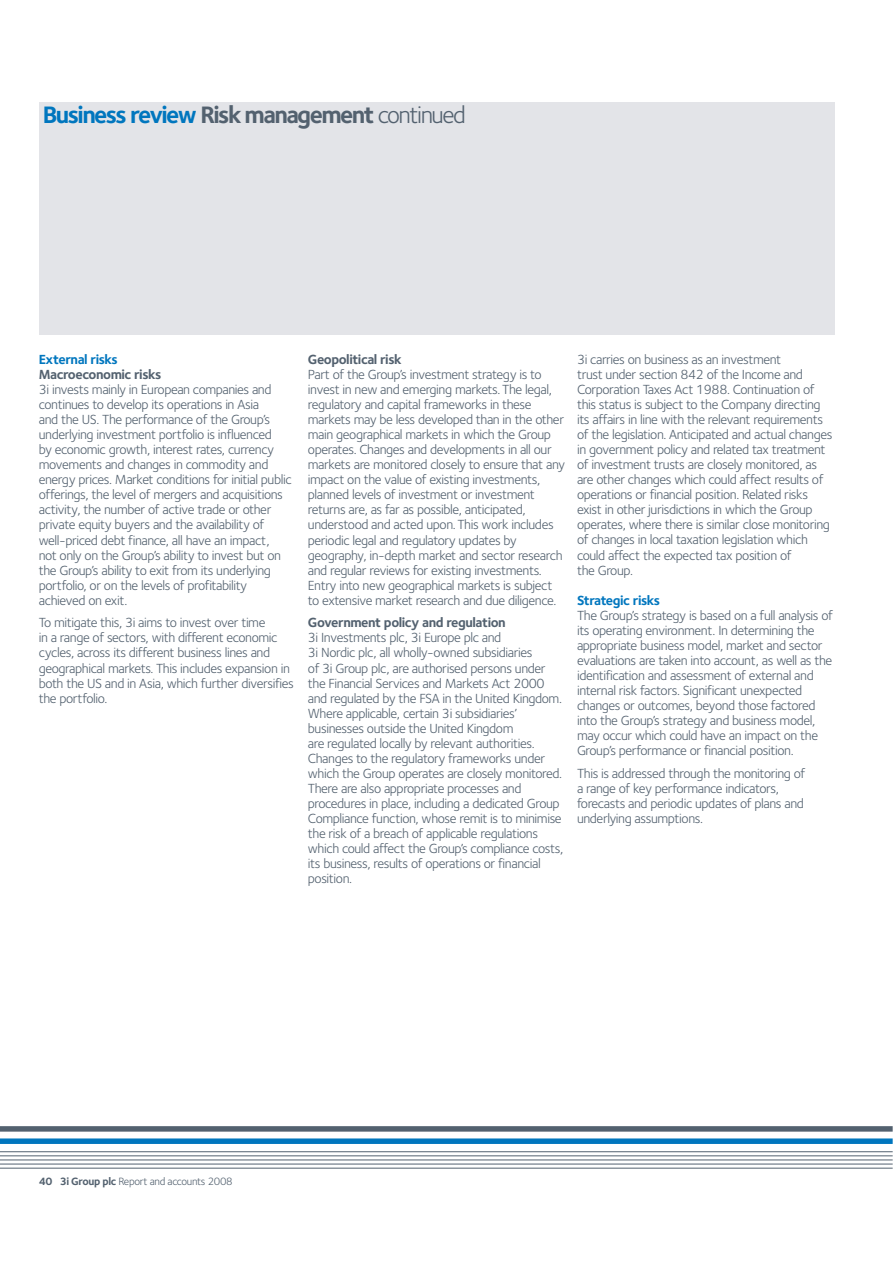
<style>
.page{position:relative;width:893px;height:1263px;background:#fff}
.page>*{position:absolute;margin:0;border:0;box-sizing:border-box;transform-origin:0 0}
.t1{font:700 24.6px "Foundry Sterling";letter-spacing:-.065em;color:#0076be}
.t2{font:13.65px/15px "Foundry Sterling";letter-spacing:-.03em;color:#53616f}
.t3{font:700 13.65px "Foundry Sterling";letter-spacing:-.035em;color:#53616f}
.t4{font:700 13.65px "Foundry Sterling";letter-spacing:-.03em;color:#0076be}
.t5{font:10.95px "Foundry Sterling";letter-spacing:-.03em;color:#53616f}
.s1{color:#53616f}
.s2{font-weight:400;color:#53616f}
.s3{font-weight:700}
</style>
<div class="page">
<div style="left:0;top:1126px;width:893px;height:6px;background:#53616f"></div>
<div style="left:0;top:1138px;width:893px;height:6px;background:#0076be"></div>
<hr style="left:0;top:1151px;width:893px;height:1px;background:#53616f">
<hr style="left:0;top:1156px;width:893px;height:1px;background:#53616f">
<hr style="left:0;top:1160px;width:893px;height:1px;background:#53616f">
<hr style="left:0;top:1164px;width:893px;height:1px;background:#53616f">
<hr style="left:0;top:1168px;width:893px;height:1px;background:#53616f">
<div style="left:39px;top:102px;width:795px;height:233px;background:#e3e4e8"></div>
<h1 class="t1" style="left:43px;top:105px;width:425px">Business review <span class="s1">Risk management</span> <span class="s2">continued</span></h1>
<p class="t4" style="left:39px;top:354px;width:81px">External risks</p>
<p class="t3" style="left:39px;top:369px;width:124px">Macroeconomic risks</p>
<p class="t2" style="left:39px;top:383px;width:254px">3i invests mainly in European companies and continues to develop its operations in Asia<br>and the US. The performance of the Group’s underlying investment portfolio is influenced<br>by economic growth, interest rates, currency movements and changes in commodity and energy prices. Market conditions for initial public offerings, the level of mergers and acquisitions activity, the number of active trade or other private equity buyers and the availability of well-priced debt finance, all have an impact,<br>not only on the Group’s ability to invest but on the Group’s ability to exit from its underlying portfolio, or on the levels of profitability achieved on exit.</p>
<p class="t2" style="left:39px;top:616px;width:257px">To mitigate this, 3i aims to invest over time<br>in a range of sectors, with different economic cycles, across its different business lines and geographical markets. This includes expansion in both the US and in Asia, which further diversifies the portfolio.</p>
<p class="t3" style="left:308px;top:354px;width:95px">Geopolitical risk</p>
<p class="t2" style="left:308px;top:368px;width:259px">Part of the Group’s investment strategy is to invest in new and emerging markets.The legal, regulatory and capital frameworks in these markets may be less developed than in the other main geographical markets in which the Group operates. Changes and developments in all our markets are monitored closely to ensure that any impact on the value of existing investments, planned levels of investment or investment returns are, as far as possible, anticipated, understood and acted upon.This work includes periodic legal and regulatory updates by geography, in-depth market and sector research and regular reviews for existing investments.<br>Entry into new geographical markets is subject to extensive market research and due diligence.</p>
<p class="t3" style="left:308px;top:617px;width:199px">Government policy and regulation</p>
<p class="t2" style="left:308px;top:631px;width:257px">3i Investments plc, 3i Europe plc and<br>3i Nordic plc, all wholly-owned subsidiaries<br>of 3i Group plc, are authorised persons under the Financial Services and Markets Act 2000 and regulated by the FSA in the United Kingdom.<br>Where applicable, certain 3i subsidiaries’ businesses outside the United Kingdom<br>are regulated locally by relevant authorities.<br>Changes to the regulatory frameworks under which the Group operates are closely monitored.<br>There are also appropriate processes and procedures in place, including a dedicated Group Compliance function, whose remit is to minimise the risk of a breach of applicable regulations which could affect the Group’s compliance costs, its business, results of operations or financial position.</p>
<p class="t2" style="left:577px;top:353px;width:257px">3i carries on business as an investment<br>trust under section 842 of the Income and Corporation Taxes Act 1988. Continuation of this status is subject to the Company directing its affairs in line with the relevant requirements of the legislation. Anticipated and actual changes in government policy and related tax treatment of investment trusts are closely monitored, as are other changes which could affect results of operations or financial position. Related risks exist in other jurisdictions in which the Group operates, where there is similar close monitoring of changes in local taxation legislation which could affect the expected tax position of<br>the Group.</p>
<p class="t4" style="left:577px;top:595px;width:85px">Strategic risks</p>
<p class="t2" style="left:577px;top:609px;width:257px">The Group’s strategy is based on a full analysis of its operating environment. In determining the appropriate business model, market and sector evaluations are taken into account, as well as the identification and assessment of external and internal risk factors. Significant unexpected changes or outcomes, beyond those factored into the Group’s strategy and business model, may occur which could have an impact on the Group’s performance or financial position.</p>
<p class="t2" style="left:577px;top:767px;width:230px">This is addressed through the monitoring of a range of key performance indicators, forecasts and periodic updates of plans and underlying assumptions.</p>
<p class="t5" style="left:39px;top:1177px;width:195px"><span class="s3">40 3i Group plc</span> Report and accounts 2008</p>
</div>
